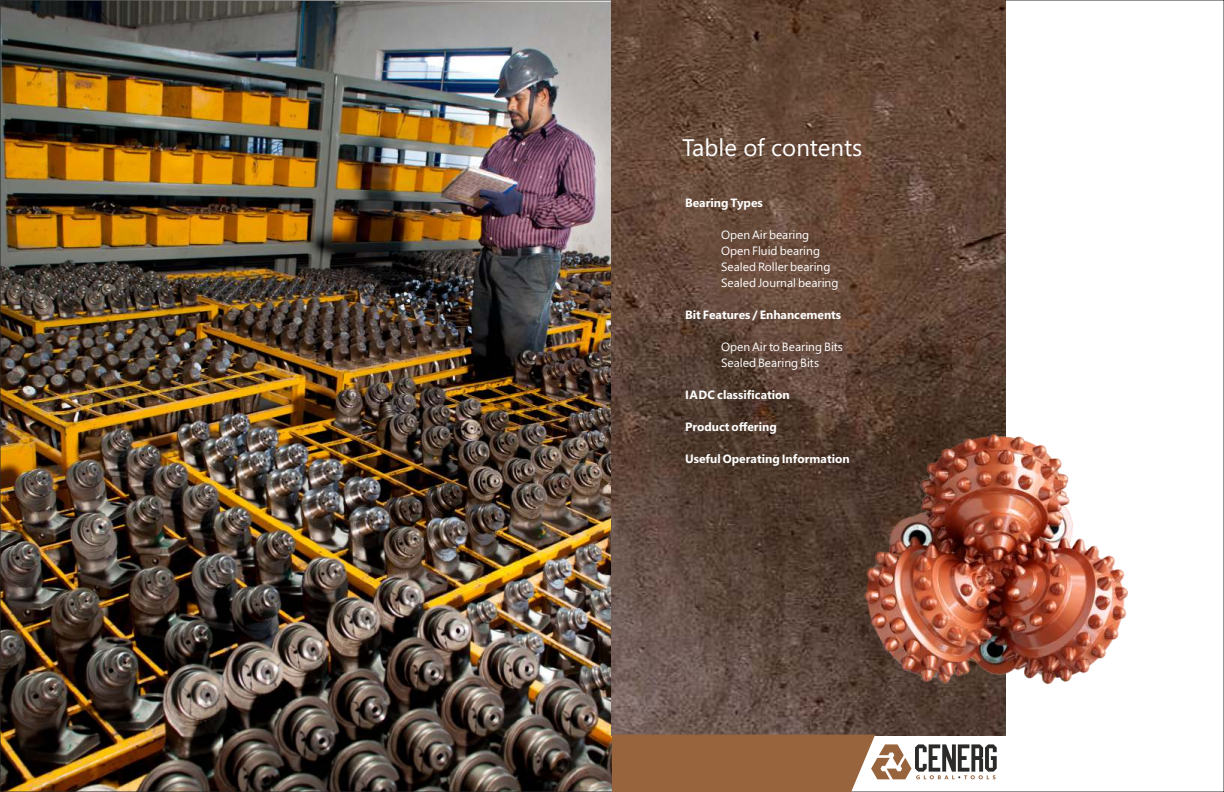
<style>
.page{position:relative;width:1224px;height:792px;background:#fff}
.page>*{position:absolute;margin:0;border:0;box-sizing:border-box;transform-origin:0 0}
.t1{font:24px "Segoe UI";color:#fefefe}
.t2{font:12px/16px "Segoe UI";color:#fefefe}
.t3{font:700 12px "Segoe UI";color:#fefefe}
</style>
<div class="page">
<img style="left:2px;top:2px;width:610px;height:788px">
<img style="left:612px;top:0;width:394px;height:735px">
<svg style="left:612px;top:735px;width:385px;height:57px"></svg>
<img style="left:853px;top:435px;width:274px;height:248px">
<h1 class="t1" style="left:682px;top:139px;width:182px">Table of contents</h1>
<p class="t3" style="left:685px;top:199px;width:79px">Bearing Types</p>
<p class="t2" style="left:721px;top:228px;width:119px">Open Air bearing<br>Open Fluid bearing<br>Sealed Roller bearing<br>Sealed Journal bearing</p>
<p class="t3" style="left:685px;top:310px;width:158px">Bit Features / Enhancements</p>
<p class="t2" style="left:721px;top:340px;width:124px">Open Air to Bearing Bits<br>Sealed Bearing Bits</p>
<p class="t3" style="left:685px;top:390px;width:106px">IADC classification</p>
<p class="t3" style="left:685px;top:422px;width:93px">Product offering</p>
<p class="t3" style="left:685px;top:454px;width:166px">Useful Operating Information</p>
</div>
